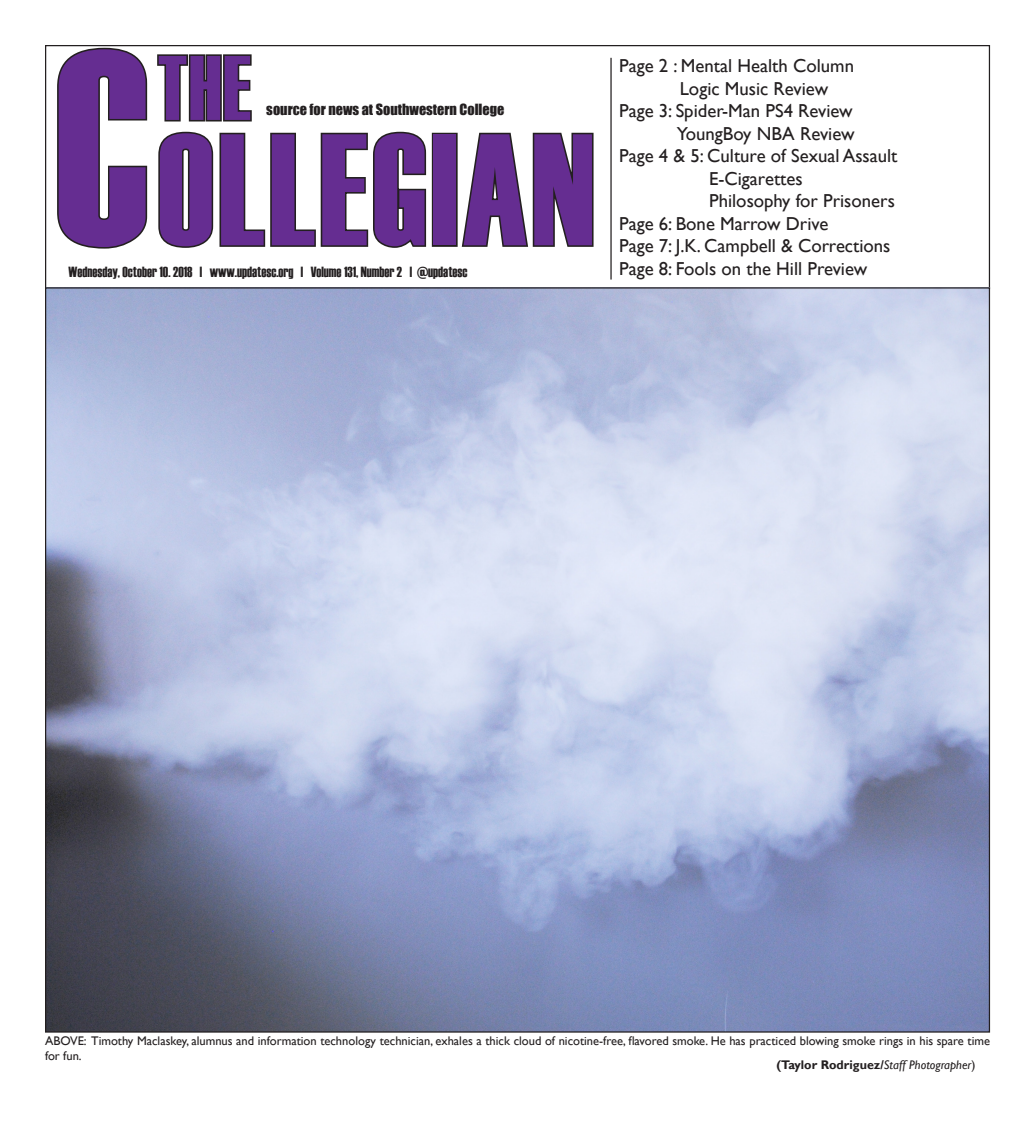
<style>
.page{position:relative;width:1035px;height:1125px;background:#fff}
.page>*{position:absolute;margin:0;border:0;box-sizing:border-box;transform-origin:0 0}
.t1{font:277.38px "Haettenschweiler";color:#652d91;scale:.93 1}
.t2{font:158.5px "Haettenschweiler";letter-spacing:.03em;color:#652d91;scale:.93 1}
.t3{font:91.38px "Haettenschweiler";color:#652d91;scale:.93 1}
.t4{font:18.75px/22.5px "Gill Sans";color:#231f20}
.t5{font:14.75px "Haettenschweiler";color:#231f20;scale:.95 1}
.t6{font:14.25px "Impact";color:#231f20}
.t7{font:12.5px/15px "Gill Sans";color:#231f20}
.t8{font:700 12.5px "Gill Sans";color:#231f20}
.s1{font-weight:400;font-style:italic}
.s2{font-weight:400}
</style>
<div class="page">
<svg style="left:157px;top:54px;width:95px;height:68px"></svg>
<svg style="left:56px;top:46px;width:93px;height:203px"></svg>
<svg style="left:158px;top:131px;width:269px;height:117px"></svg>
<div style="left:432px;top:133px;width:26px;height:114px;border:3px solid #231f20"></div>
<svg style="left:461px;top:132px;width:133px;height:115px"></svg>
<hr style="left:610px;top:58px;width:2px;height:222px;background:#231f20">
<img style="left:47px;top:289px;width:941px;height:742px">
<p class="t1" style="left:54px;top:-40px;width:104px">C</p>
<p class="t5" style="left:69px;top:262px;width:421px">Wednesday, October 10. 2018 | www.updatesc.org | Volume 131, Number 2 | @updatesc</p>
<p class="t3" style="left:158px;top:26px;width:102px">THE</p>
<p class="t6" style="left:266px;top:98px;width:239px">source for news at Southwestern College</p>
<p class="t2" style="left:158px;top:82px;width:471px">OLLEGIAN</p>
<p class="t4" style="left:619px;top:55px;width:236px">Page 2 : Mental Health Column</p>
<p class="t4" style="left:680px;top:77px;width:150px">Logic Music Review</p>
<p class="t4" style="left:619px;top:100px;width:235px">Page 3: Spider-Man PS4 Review</p>
<p class="t4" style="left:677px;top:122px;width:179px">YoungBoy NBA Review</p>
<p class="t4" style="left:619px;top:145px;width:280px">Page 4 &amp; 5: Culture of Sexual Assault</p>
<p class="t4" style="left:709px;top:167px;width:95px">E-Cigarettes</p>
<p class="t4" style="left:709px;top:190px;width:187px">Philosophy for Prisoners</p>
<p class="t4" style="left:619px;top:212px;width:211px">Page 6: Bone Marrow Drive</p>
<p class="t4" style="left:619px;top:235px;width:273px">Page 7: J.K. Campbell &amp; Corrections<br>Page 8: Fools on the Hill Preview</p>
<p class="t7" style="left:45px;top:1034px;width:947px">ABOVE: Timothy Maclaskey, alumnus and information technology technician, exhales a thick cloud of nicotine-free, flavored smoke. He has practiced blowing smoke rings in his spare time for fun.</p>
<p class="t8" style="left:776px;top:1057px;width:201px">(Taylor Rodriguez/<span class="s1">Staff Photographer</span><span class="s2">)</span></p>
</div>
